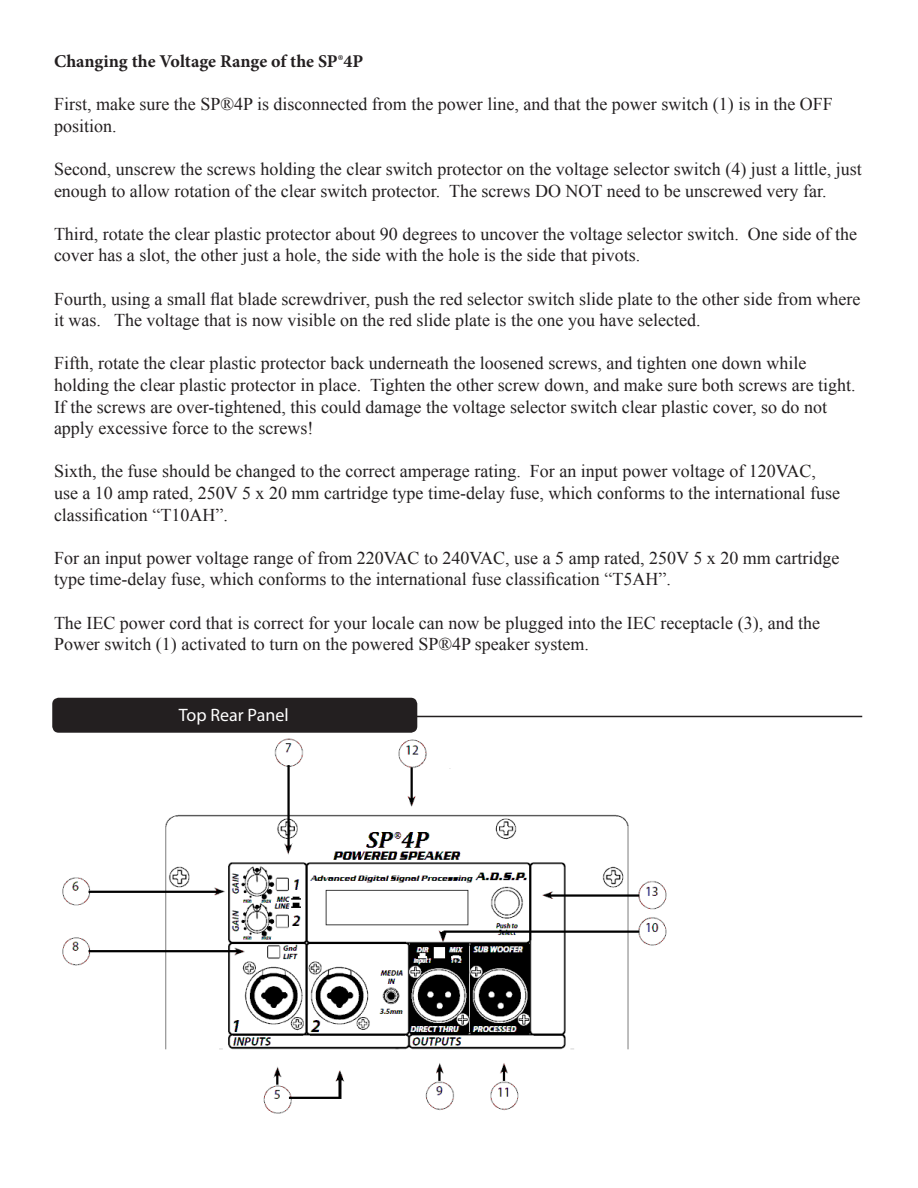
<style>
.page{position:relative;width:918px;height:1188px;background:#fff}
.page>*{position:absolute;margin:0;border:0;box-sizing:border-box;transform-origin:0 0}
.t1{font:18px/21.6px "Times New Roman";color:#231f20}
.t2{font:700 18px "Minion Pro";color:#231f20}
.t3{font:18px "Myriad Pro";color:#fff}
</style>
<div class="page">
<div style="left:52px;top:698px;width:365px;height:35px;background:#231f20;border-radius:6px"></div>
<hr style="left:414px;top:716px;width:448px;height:1px;background:#231f20">
<img style="left:62px;top:739px;width:605px;height:375px">
<p class="t2" style="left:54px;top:49px;width:311px">Changing the Voltage Range of the SP®4P</p>
<p class="t1" style="left:54px;top:93px;width:780px">First, make sure the SP®4P is disconnected from the power line, and that the power switch (1) is in the OFF position.</p>
<p class="t1" style="left:54px;top:158px;width:809px">Second, unscrew the screws holding the clear switch protector on the voltage selector switch (4) just a little, just enough to allow rotation of the clear switch protector. The screws DO NOT need to be unscrewed very far.</p>
<p class="t1" style="left:54px;top:223px;width:805px">Third, rotate the clear plastic protector about 90 degrees to uncover the voltage selector switch. One side of the cover has a slot, the other just a hole, the side with the hole is the side that pivots.</p>
<p class="t1" style="left:54px;top:288px;width:808px">Fourth, using a small flat blade screwdriver, push the red selector switch slide plate to the other side from where it was. The voltage that is now visible on the red slide plate is the one you have selected.</p>
<p class="t1" style="left:54px;top:352px;width:803px">Fifth, rotate the clear plastic protector back underneath the loosened screws, and tighten one down while holding the clear plastic protector in place. Tighten the other screw down, and make sure both screws are tight.</p>
<p class="t1" style="left:54px;top:396px;width:775px">If the screws are over-tightened, this could damage the voltage selector switch clear plastic cover, so do not apply excessive force to the screws!</p>
<p class="t1" style="left:54px;top:460px;width:788px">Sixth, the fuse should be changed to the correct amperage rating. For an input power voltage of 120VAC, use a 10 amp rated, 250V 5 x 20 mm cartridge type time-delay fuse, which conforms to the international fuse classification “T10AH”.</p>
<p class="t1" style="left:54px;top:547px;width:787px">For an input power voltage range of from 220VAC to 240VAC, use a 5 amp rated, 250V 5 x 20 mm cartridge type time-delay fuse, which conforms to the international fuse classification “T5AH”.</p>
<p class="t1" style="left:54px;top:612px;width:768px">The IEC power cord that is correct for your locale can now be plugged into the IEC receptacle (3), and the<br>Power switch (1) activated to turn on the powered SP®4P speaker system.</p>
<p class="t3" style="left:179px;top:704px;width:111px">Top Rear Panel</p>
</div>
